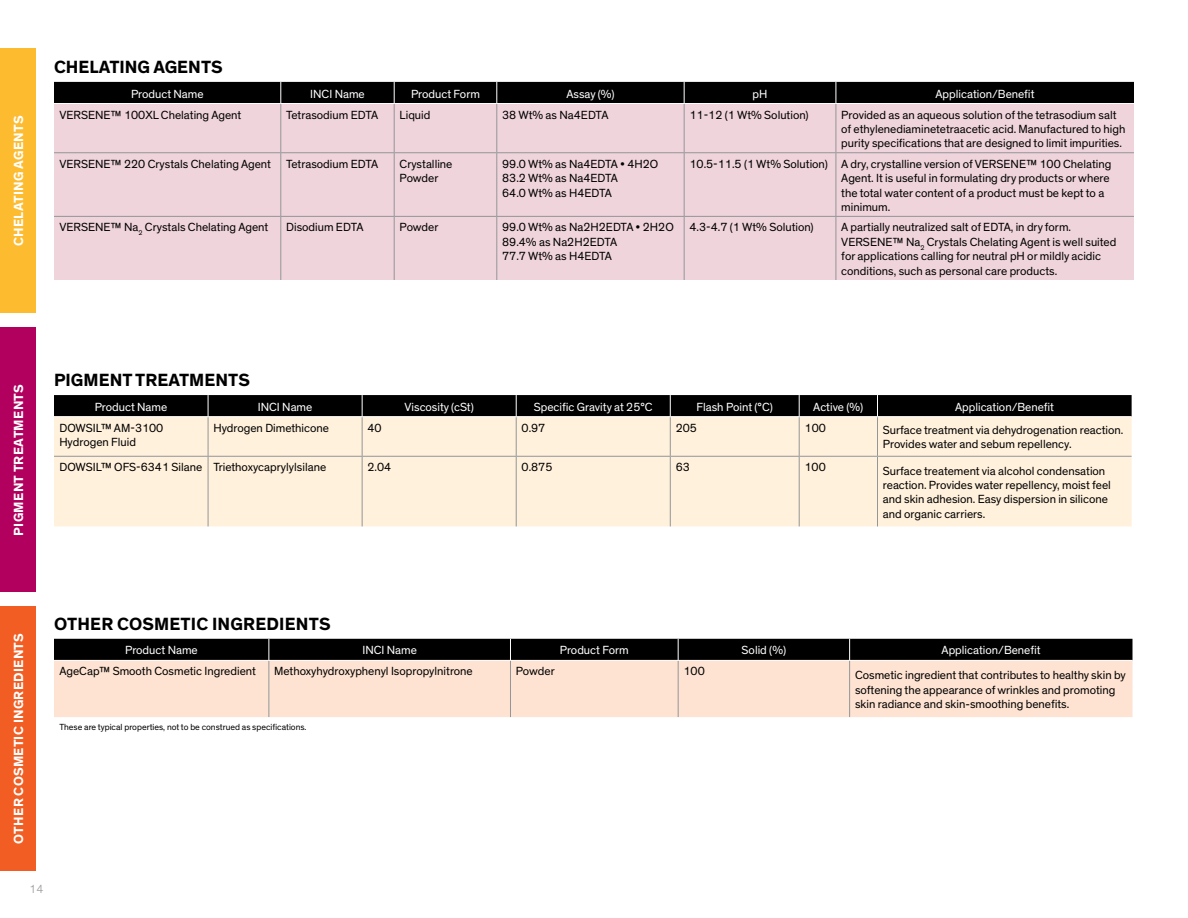
<style>
.page{position:relative;width:1188px;height:918px;background:#fff}
.page>*{position:absolute;margin:0;border:0;box-sizing:border-box;transform-origin:0 0}
.t1{font:700 18px "Dow Corporate";color:#000}
.t2{font:700 13.5px "Dow Corporate";letter-spacing:.02em;color:#fff}
.t3{font:12px/14.4px "Dow Corporate";color:#000}
.t4{font:12px "Dow Corporate";color:#fff}
.t5{font:300 12px "Dow Corporate";color:#939598}
.t6{font:9px "Dow Corporate";color:#000}
</style>
<div class="page">
<div style="left:54px;top:104px;width:1080px;height:176px;background:#efd4db"></div>
<div style="left:54px;top:82px;width:1080px;height:21px;background:#000"></div>
<hr style="left:280px;top:104px;width:1px;height:48px;background:#939598">
<hr style="left:394px;top:104px;width:1px;height:48px;background:#939598">
<hr style="left:496px;top:104px;width:1px;height:48px;background:#939598">
<hr style="left:684px;top:104px;width:1px;height:48px;background:#939598">
<hr style="left:836px;top:104px;width:1px;height:48px;background:#939598">
<hr style="left:54px;top:152px;width:227px;height:1px;background:#939598">
<hr style="left:281px;top:152px;width:113px;height:1px;background:#939598">
<hr style="left:280px;top:153px;width:1px;height:63px;background:#939598">
<hr style="left:394px;top:152px;width:103px;height:1px;background:#939598">
<hr style="left:394px;top:153px;width:1px;height:63px;background:#939598">
<hr style="left:497px;top:152px;width:187px;height:1px;background:#939598">
<hr style="left:496px;top:153px;width:1px;height:63px;background:#939598">
<hr style="left:684px;top:152px;width:152px;height:1px;background:#939598">
<hr style="left:684px;top:153px;width:1px;height:63px;background:#939598">
<hr style="left:836px;top:152px;width:298px;height:1px;background:#939598">
<hr style="left:836px;top:153px;width:1px;height:63px;background:#939598">
<hr style="left:54px;top:216px;width:227px;height:1px;background:#939598">
<hr style="left:281px;top:216px;width:113px;height:1px;background:#939598">
<hr style="left:280px;top:217px;width:1px;height:63px;background:#939598">
<hr style="left:394px;top:216px;width:103px;height:1px;background:#939598">
<hr style="left:394px;top:217px;width:1px;height:63px;background:#939598">
<hr style="left:497px;top:216px;width:187px;height:1px;background:#939598">
<hr style="left:496px;top:217px;width:1px;height:63px;background:#939598">
<hr style="left:684px;top:216px;width:152px;height:1px;background:#939598">
<hr style="left:684px;top:217px;width:1px;height:63px;background:#939598">
<hr style="left:836px;top:216px;width:298px;height:1px;background:#939598">
<hr style="left:836px;top:217px;width:1px;height:63px;background:#939598">
<div style="left:54px;top:417px;width:1078px;height:109px;background:#fff1dc"></div>
<div style="left:54px;top:395px;width:1078px;height:22px;background:#000"></div>
<hr style="left:208px;top:417px;width:1px;height:39px;background:#939598">
<hr style="left:362px;top:417px;width:1px;height:39px;background:#939598">
<hr style="left:516px;top:417px;width:1px;height:39px;background:#939598">
<hr style="left:670px;top:417px;width:1px;height:39px;background:#939598">
<hr style="left:799px;top:417px;width:1px;height:39px;background:#939598">
<hr style="left:877px;top:417px;width:1px;height:39px;background:#939598">
<hr style="left:54px;top:456px;width:154px;height:1px;background:#939598">
<hr style="left:208px;top:456px;width:154px;height:1px;background:#939598">
<hr style="left:208px;top:457px;width:1px;height:69px;background:#939598">
<hr style="left:362px;top:456px;width:154px;height:1px;background:#939598">
<hr style="left:362px;top:457px;width:1px;height:69px;background:#939598">
<hr style="left:516px;top:456px;width:154px;height:1px;background:#939598">
<hr style="left:516px;top:457px;width:1px;height:69px;background:#939598">
<hr style="left:670px;top:456px;width:129px;height:1px;background:#939598">
<hr style="left:670px;top:457px;width:1px;height:69px;background:#939598">
<hr style="left:799px;top:456px;width:78px;height:1px;background:#939598">
<hr style="left:799px;top:457px;width:1px;height:69px;background:#939598">
<hr style="left:878px;top:456px;width:254px;height:1px;background:#939598">
<hr style="left:877px;top:457px;width:1px;height:69px;background:#939598">
<hr style="left:54px;top:416px;width:154px;height:1px;background:#fff">
<hr style="left:208px;top:416px;width:154px;height:1px;background:#fff">
<hr style="left:362px;top:416px;width:154px;height:1px;background:#fff">
<hr style="left:516px;top:416px;width:154px;height:1px;background:#fff">
<hr style="left:670px;top:416px;width:129px;height:1px;background:#fff">
<hr style="left:799px;top:416px;width:78px;height:1px;background:#fff">
<hr style="left:878px;top:416px;width:254px;height:1px;background:#fff">
<div style="left:54px;top:661px;width:1078px;height:56px;background:#fee3d2"></div>
<div style="left:54px;top:639px;width:1078px;height:21px;background:#000"></div>
<hr style="left:269px;top:661px;width:1px;height:56px;background:#939598">
<hr style="left:510px;top:661px;width:1px;height:56px;background:#939598">
<hr style="left:678px;top:661px;width:1px;height:56px;background:#939598">
<hr style="left:849px;top:661px;width:1px;height:56px;background:#939598">
<div style="left:0;top:606px;width:35px;height:265px;background:#f15d22"></div>
<div style="left:0;top:327px;width:35px;height:265px;background:#b1005d"></div>
<div style="left:0;top:48px;width:35px;height:265px;background:#fdbb30"></div>
<p class="t2" style="left:10px;top:246px;width:132px;rotate:-90deg">CHELATING AGENTS</p>
<h1 class="t1" style="left:54px;top:56px;width:170px">CHELATING AGENTS</h1>
<p class="t4" style="left:131px;top:86px;width:74px">Product Name</p>
<p class="t4" style="left:310px;top:86px;width:56px">INCI Name</p>
<p class="t4" style="left:411px;top:86px;width:71px">Product Form</p>
<p class="t4" style="left:566px;top:86px;width:50px">Assay (%)</p>
<p class="t4" style="left:753px;top:86px;width:16px">pH</p>
<p class="t4" style="left:935px;top:86px;width:101px">Application/Benefit</p>
<p class="t3" style="left:59px;top:108px;width:183px">VERSENE™ 100XL Chelating Agent</p>
<p class="t3" style="left:286px;top:108px;width:94px">Tetrasodium EDTA</p>
<p class="t3" style="left:400px;top:108px;width:32px">Liquid</p>
<p class="t3" style="left:502px;top:108px;width:108px">38 Wt% as Na4EDTA</p>
<p class="t3" style="left:690px;top:108px;width:121px">11-12 (1 Wt% Solution)</p>
<p class="t3" style="left:841px;top:108px;width:286px">Provided as an aqueous solution of the tetrasodium salt of ethylenediaminetetraacetic acid. Manufactured to high purity specifications that are designed to limit impurities.</p>
<p class="t3" style="left:59px;top:157px;width:213px">VERSENE™ 220 Crystals Chelating Agent</p>
<p class="t3" style="left:286px;top:157px;width:94px">Tetrasodium EDTA</p>
<p class="t3" style="left:400px;top:157px;width:54px">Crystalline<br>Powder</p>
<p class="t3" style="left:502px;top:157px;width:158px">99.0 Wt% as Na4EDTA • 4H2O<br>83.2 Wt% as Na4EDTA<br>64.0 Wt% as H4EDTA</p>
<p class="t3" style="left:841px;top:157px;width:272px;text-indent:-152px">10.5-11.5 (1 Wt% Solution) A dry, crystalline version of VERSENE™ 100 Chelating Agent. It is useful in formulating dry products or where the total water content of a product must be kept to a minimum.</p>
<p class="t3" style="left:59px;top:220px;width:210px">VERSENE™ Na<sub>2</sub> Crystals Chelating Agent</p>
<p class="t3" style="left:286px;top:220px;width:79px">Disodium EDTA</p>
<p class="t3" style="left:400px;top:220px;width:40px">Powder</p>
<p class="t3" style="left:502px;top:220px;width:173px">99.0 Wt% as Na2H2EDTA • 2H2O<br>89.4% as Na2H2EDTA<br>77.7 Wt% as H4EDTA</p>
<p class="t3" style="left:690px;top:220px;width:126px">4.3-4.7 (1 Wt% Solution)</p>
<p class="t3" style="left:841px;top:220px;width:277px">A partially neutralized salt of EDTA, in dry form.<br>VERSENE™ Na<sub>2</sub> Crystals Chelating Agent is well suited for applications calling for neutral pH or mildly acidic conditions, such as personal care products.</p>
<p class="t2" style="left:10px;top:536px;width:153px;rotate:-90deg">PIGMENT TREATMENTS</p>
<h1 class="t1" style="left:54px;top:369px;width:197px">PIGMENT TREATMENTS</h1>
<p class="t4" style="left:95px;top:400px;width:74px">Product Name</p>
<p class="t4" style="left:258px;top:400px;width:56px">INCI Name</p>
<p class="t4" style="left:405px;top:400px;width:71px">Viscosity (cSt)</p>
<p class="t4" style="left:534px;top:400px;width:120px">Specific Gravity at 25°C</p>
<p class="t4" style="left:697px;top:400px;width:78px">Flash Point (°C)</p>
<p class="t4" style="left:813px;top:400px;width:52px">Active (%)</p>
<p class="t4" style="left:955px;top:400px;width:101px">Application/Benefit</p>
<p class="t3" style="left:59px;top:421px;width:105px">DOWSIL™ AM-3100<br>Hydrogen Fluid</p>
<p class="t3" style="left:213px;top:421px;width:117px">Hydrogen Dimethicone</p>
<p class="t3" style="left:368px;top:421px;width:16px">40</p>
<p class="t3" style="left:522px;top:421px;width:25px">0.97</p>
<p class="t3" style="left:676px;top:421px;width:23px">205</p>
<p class="t3" style="left:805px;top:421px;width:23px">100</p>
<p class="t3" style="left:883px;top:423px;width:242px">Surface treatment via dehydrogenation reaction.<br>Provides water and sebum repellency.</p>
<p class="t3" style="left:59px;top:460px;width:268px">DOWSIL™ OFS-6341 Silane Triethoxycaprylylsilane</p>
<p class="t3" style="left:368px;top:460px;width:25px">2.04</p>
<p class="t3" style="left:522px;top:460px;width:32px">0.875</p>
<p class="t3" style="left:676px;top:460px;width:16px">63</p>
<p class="t3" style="left:805px;top:460px;width:23px">100</p>
<p class="t3" style="left:883px;top:464px;width:230px">Surface treatement via alcohol condensation reaction. Provides water repellency, moist feel and skin adhesion. Easy dispersion in silicone and organic carriers.</p>
<p class="t2" style="left:10px;top:844px;width:212px;rotate:-90deg">OTHER COSMETIC INGREDIENTS</p>
<h1 class="t1" style="left:54px;top:613px;width:278px">OTHER COSMETIC INGREDIENTS</h1>
<p class="t4" style="left:125px;top:643px;width:74px">Product Name</p>
<p class="t4" style="left:362px;top:643px;width:56px">INCI Name</p>
<p class="t4" style="left:560px;top:643px;width:71px">Product Form</p>
<p class="t4" style="left:742px;top:643px;width:46px">Solid (%)</p>
<p class="t4" style="left:942px;top:643px;width:101px">Application/Benefit</p>
<p class="t3" style="left:59px;top:665px;width:198px">AgeCap™ Smooth Cosmetic Ingredient</p>
<p class="t3" style="left:274px;top:665px;width:200px">Methoxyhydroxyphenyl Isopropylnitrone</p>
<p class="t3" style="left:516px;top:665px;width:40px">Powder</p>
<p class="t3" style="left:684px;top:665px;width:23px">100</p>
<p class="t3" style="left:855px;top:668px;width:272px">Cosmetic ingredient that contributes to healthy skin by softening the appearance of wrinkles and promoting skin radiance and skin-smoothing benefits.</p>
<p class="t6" style="left:59px;top:721px;width:249px">These are typical properties, not to be construed as specifications.</p>
<p class="t5" style="left:29px;top:882px;width:16px">14</p>
</div>
